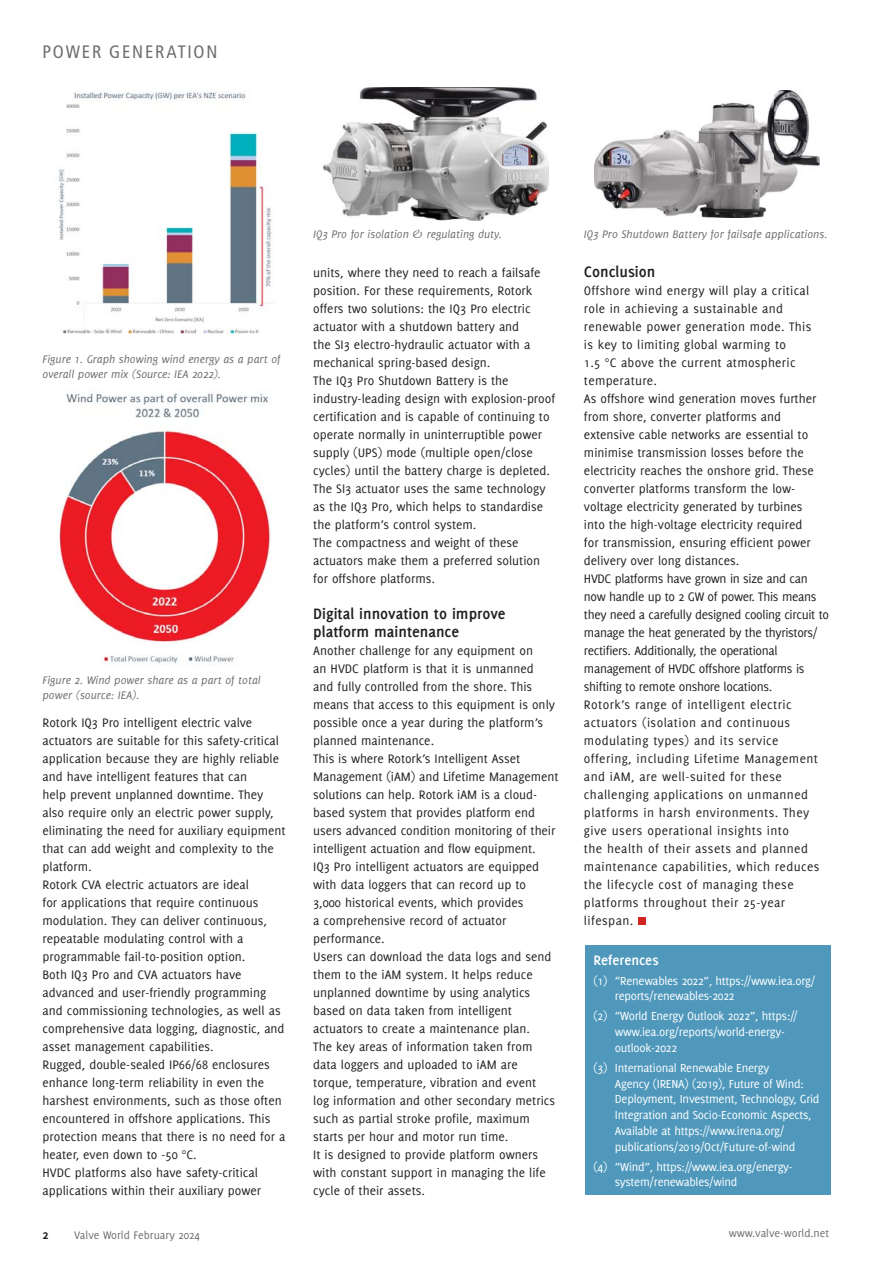
<style>
.page{position:relative;width:893px;height:1263px;background:#fff}
.page>*{position:absolute;margin:0;border:0;box-sizing:border-box;transform-origin:0 0}
.t1{font:condensed 18px "Frutiger";letter-spacing:.1em;color:#6d6e70}
.t2{font:700 16.5px/18px "Delicious";color:#231f20}
.t3{font:700 15px "Delicious";color:#fff}
.t4{font:13.5px/18px "Delicious";color:#231f20}
.t5{font:700 13.5px "Delicious";color:#231f20}
.t6{font:12.75px/15.8px "Delicious";letter-spacing:-.02em;color:#fff}
.t7{font:italic 12px/15px "Delicious";color:#6d6e70}
.t8{font:12px "Delicious";color:#6d6e70}
</style>
<div class="page">
<div style="left:638px;top:917px;width:8px;height:8px;background:#d32522"></div>
<img style="left:324px;top:87px;width:225px;height:134px">
<img style="left:594px;top:90px;width:225px;height:128px">
<div style="left:585px;top:945px;width:245px;height:250px;background:#4f98bc"></div>
<img style="left:58px;top:92px;width:215px;height:243px">
<img style="left:57px;top:393px;width:213px;height:273px">
<h1 class="t1" style="left:43px;top:44px;width:176px">POWER GENERATION</h1>
<p class="t7" style="left:43px;top:352px;width:239px">Figure 1. Graph showing wind energy as a part of overall power mix (Source: IEA 2022).</p>
<p class="t7" style="left:43px;top:673px;width:220px">Figure 2. Wind power share as a part of total power (source: IEA).</p>
<p class="t4" style="left:43px;top:714px;width:245px">Rotork IQ3 Pro intelligent electric valve actuators are suitable for this safety-critical application because they are highly reliable and have intelligent features that can<br>help prevent unplanned downtime. They also require only an electric power supply, eliminating the need for auxiliary equipment that can add weight and complexity to the platform.<br>Rotork CVA electric actuators are ideal<br>for applications that require continuous modulation. They can deliver continuous, repeatable modulating control with a programmable fail-to-position option.<br>Both IQ3 Pro and CVA actuators have advanced and user-friendly programming and commissioning technologies, as well as comprehensive data logging, diagnostic, and asset management capabilities.<br>Rugged, double-sealed IP66/68 enclosures enhance long-term reliability in even the harshest environments, such as those often encountered in offshore applications. This protection means that there is no need for a heater, even down to -50 °C.<br>HVDC platforms also have safety-critical applications within their auxiliary power</p>
<p class="t7" style="left:313px;top:227px;width:190px">IQ3 Pro for isolation &amp; regulating duty.</p>
<p class="t7" style="left:584px;top:227px;width:245px">IQ3 Pro Shutdown Battery for failsafe applications.</p>
<p class="t4" style="left:313px;top:264px;width:244px">units, where they need to reach a failsafe position. For these requirements, Rotork offers two solutions: the IQ3 Pro electric actuator with a shutdown battery and<br>the SI3 electro-hydraulic actuator with a mechanical spring-based design.<br>The IQ3 Pro Shutdown Battery is the industry-leading design with explosion-proof certification and is capable of continuing to operate normally in uninterruptible power supply (UPS) mode (multiple open/close cycles) until the battery charge is depleted.<br>The SI3 actuator uses the same technology as the IQ3 Pro, which helps to standardise the platform’s control system.<br>The compactness and weight of these actuators make them a preferred solution for offshore platforms.</p>
<p class="t2" style="left:313px;top:606px;width:194px">Digital innovation to improve platform maintenance</p>
<p class="t4" style="left:313px;top:642px;width:247px">Another challenge for any equipment on<br>an HVDC platform is that it is unmanned<br>and fully controlled from the shore. This means that access to this equipment is only possible once a year during the platform’s planned maintenance.<br>This is where Rotork’s Intelligent Asset Management (iAM) and Lifetime Management solutions can help. Rotork iAM is a cloud&shy;based system that provides platform end users advanced condition monitoring of their intelligent actuation and flow equipment.<br>IQ3 Pro intelligent actuators are equipped with data loggers that can record up to<br>3,000 historical events, which provides<br>a comprehensive record of actuator performance.<br>Users can download the data logs and send them to the iAM system. It helps reduce unplanned downtime by using analytics based on data taken from intelligent actuators to create a maintenance plan.<br>The key areas of information taken from data loggers and uploaded to iAM are torque, temperature, vibration and event<br>log information and other secondary metrics such as partial stroke profile, maximum starts per hour and motor run time.<br>It is designed to provide platform owners with constant support in managing the life cycle of their assets.</p>
<p class="t2" style="left:584px;top:264px;width:73px">Conclusion</p>
<p class="t4" style="left:584px;top:282px;width:247px">Offshore wind energy will play a critical role in achieving a sustainable and renewable power generation mode. This<br>is key to limiting global warming to<br>1.5 °C above the current atmospheric temperature.<br>As offshore wind generation moves further from shore, converter platforms and extensive cable networks are essential to minimise transmission losses before the electricity reaches the onshore grid. These converter platforms transform the low&shy;voltage electricity generated by turbines<br>into the high-voltage electricity required<br>for transmission, ensuring efficient power delivery over long distances.<br>HVDC platforms have grown in size and can now handle up to 2 GW of power. This means they need a carefully designed cooling circuit to manage the heat generated by the thyristors/ rectifiers. Additionally, the operational management of HVDC offshore platforms is shifting to remote onshore locations.<br>Rotork’s range of intelligent electric actuators (isolation and continuous modulating types) and its service offering, including Lifetime Management and iAM, are well-suited for these challenging applications on unmanned platforms in harsh environments. They give users operational insights into<br>the health of their assets and planned maintenance capabilities, which reduces the lifecycle cost of managing these platforms throughout their 25-year lifespan.</p>
<p class="t3" style="left:594px;top:954px;width:67px">References</p>
<p class="t6" style="left:615px;top:974px;width:202px;text-indent:-21px">(1) “Renewables 2022”, https://www.iea.org/ reports/renewables-2022</p>
<p class="t6" style="left:615px;top:1009px;width:184px;text-indent:-21px">(2) “World Energy Outlook 2022”, https:// www.iea.org/reports/world-energy&shy;outlook-2022</p>
<p class="t6" style="left:615px;top:1061px;width:206px;text-indent:-21px">(3) International Renewable Energy<br>Agency (IRENA) (2019), Future of Wind:<br>Deployment, Investment, Technology, Grid Integration and Socio-Economic Aspects, Available at https://www.irena.org/ publications/2019/Oct/Future-of-wind</p>
<p class="t6" style="left:615px;top:1160px;width:179px;text-indent:-21px">(4) “Wind”, https://www.iea.org/energy&shy;system/renewables/wind</p>
<p class="t5" style="left:43px;top:1229px;width:8px">2</p>
<p class="t8" style="left:74px;top:1231px;width:127px">Valve World February 2024</p>
<p class="t8" style="left:729px;top:1228px;width:102px">www.valve-world.net</p>
</div>
